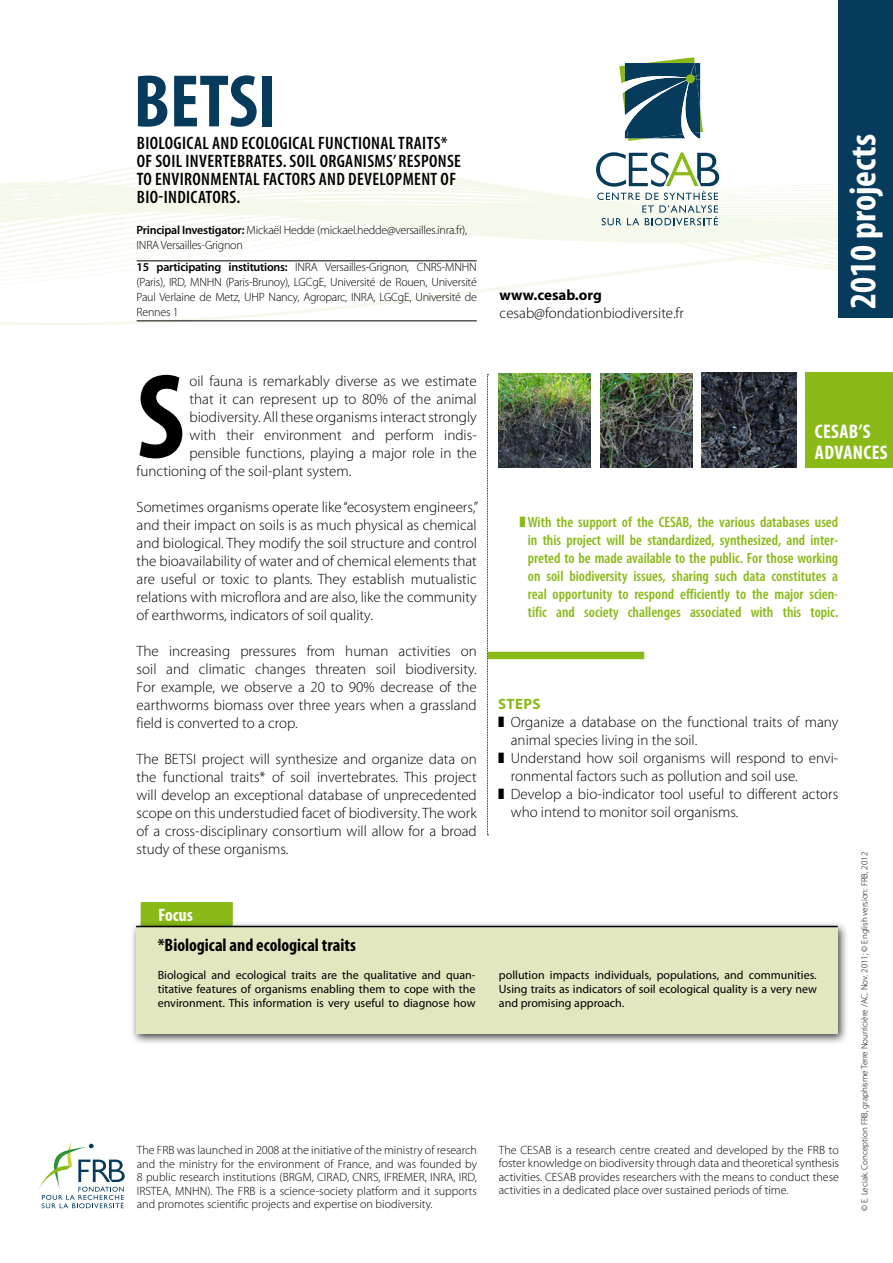
<style>
.page{position:relative;width:893px;height:1263px;background:#fff}
.page>*{position:absolute;margin:0;border:0;box-sizing:border-box;transform-origin:0 0}
.t1{font:700 condensed 121.8px "Myriad Pro";color:#000}
.t2{font:700 condensed 75px "Myriad Pro";color:#073b5c}
.t3{font:700 condensed 37.5px "Myriad Pro";color:#fff}
.t4{font:700 condensed 19.8px/20.9px "Myriad Pro";letter-spacing:.02em;color:#fff}
.t5{font:600 condensed 18px/18px "Myriad Pro";letter-spacing:.02em;color:#000}
.t6{font:700 condensed 18px "Myriad Pro";color:#000}
.t7{font:700 condensed 18px "Myriad Pro";color:#fff}
.t8{font:300 15px/18px "Myriad Pro";color:#000;text-align:justify}
.t9{font:600 condensed 15px/18px "Myriad Pro";color:#89ba17;text-align:center}
.t10{font:700 15px "Myriad Pro";color:#000}
.t11{font:700 15px "Myriad Pro";letter-spacing:.02em;color:#89ba17}
.t12{font:300 12px/13.5px "Myriad Pro";letter-spacing:-.015em;color:#000;text-align:justify}
.t13{font:12px/14.2px "Myriad Pro";color:#000;text-align:justify}
.t14{font:300 9px "Myriad Pro";color:#000}
.s1{font-weight:600}
</style>
<div class="page">
<svg style="left:67px;top:176px;width:772px;height:4px"></svg>
<svg style="left:0;top:181px;width:839px;height:33px;fill:#f5f9ec"></svg>
<svg style="left:0;top:214px;width:893px;height:111px"></svg>
<svg style="left:619px;top:57px;width:84px;height:84px"></svg>
<div style="left:686px;top:74px;width:9px;height:9px;background:#89ba17;border-radius:50%"></div>
<svg style="left:596px;top:152px;width:123px;height:73px"></svg>
<div style="left:839px;top:0;width:54px;height:317px;background:#073b5c"></div>
<svg style="left:38px;top:1142px;width:87px;height:66px"></svg>
<div style="left:141px;top:902px;width:92px;height:19px;background:#89ba17"></div>
<hr style="left:137px;top:261px;width:340px;height:1px;background:#000">
<hr style="left:137px;top:321px;width:340px;height:1px;background:#000">
<div style="left:130px;top:921px;width:719px;height:124px;background:#000;opacity:.75"></div>
<div style="left:136px;top:927px;width:702px;height:107px;background:#e4e6bf"></div>
<img style="left:498px;top:373px;width:92px;height:95px">
<div style="left:805px;top:373px;width:88px;height:95px;background:#89ba17"></div>
<img style="left:601px;top:373px;width:91px;height:95px">
<img style="left:702px;top:373px;width:94px;height:94px">
<hr style="left:136px;top:926px;width:702px;height:1px;background:#000">
<div style="left:488px;top:652px;width:156px;height:7px;background:#89ba17"></div>
<svg style="left:487px;top:374px;width:1px;height:461px"></svg>
<h2 class="t2" style="left:134px;top:54px;width:136px">BETSI</h2>
<p class="t5" style="left:137px;top:133px;width:312px">Biological and ecological functional traits* of soil invertebrates</p>
<p class="t5" style="left:137px;top:151px;width:319px;text-align:justify;text-indent:146px">. Soil organisms’ response to environmental factors and development of bio-indicators.</p>
<p class="t12" style="left:137px;top:223px;width:332px;line-height:15px"><span class="s1">Principal Investigator:</span> Mickaël Hedde (mickael.hedde@versailles.inra.fr),<br>INRA Versailles-Grignon</p>
<p class="t12" style="left:137px;top:260px;width:342px;line-height:15px"><span class="s1">15 participating institutions:</span> INRA Versailles-Grignon, CNRS-MNHN (Paris), IRD, MNHN (Paris-Brunoy), LGCgE, Université de Rouen, Université Paul Verlaine de Metz, UHP Nancy, Agroparc, INRA, LGCgE, Université de Rennes 1</p>
<p class="t10" style="left:500px;top:286px;width:104px">www.cesab.org</p>
<p class="t8" style="left:500px;top:305px;width:186px">cesab@fondationbiodiversite.fr</p>
<h3 class="t3" style="left:840px;top:309px;width:176px;rotate:-90deg">2010 projects</h3>
<h1 class="t1" style="left:137px;top:341px;width:49px">S</h1>
<p class="t8" style="left:189px;top:372px;width:289px">oil fauna is remarkably diverse as we estimate</p>
<p class="t8" style="left:189px;top:390px;width:289px">that it can represent up to 80% of the animal</p>
<p class="t8" style="left:189px;top:408px;width:289px">biodiversity. All these organisms interact strongly</p>
<p class="t8" style="left:189px;top:426px;width:289px">with their environment and perform indis-</p>
<p class="t8" style="left:189px;top:444px;width:289px">pensible functions, playing a major role in the</p>
<p class="t8" style="left:137px;top:462px;width:216px">functioning of the soil-plant system.</p>
<p class="t8" style="left:137px;top:498px;width:343px">Sometimes organisms operate like “ecosystem engineers,” and their impact on soils is as much physical as chemical and biological. They modify the soil structure and control the bioavailability of water and of chemical elements that are useful or toxic to plants. They establish mutualistic relations with microflora and are also, like the community of earthworms, indicators of soil quality.</p>
<p class="t8" style="left:137px;top:642px;width:342px">The increasing pressures from human activities on soil and climatic changes threaten soil biodiversity.<br>For example, we observe a 20 to 90% decrease of the earthworms biomass over three years when a grassland field is converted to a crop.</p>
<p class="t8" style="left:137px;top:750px;width:342px">The BETSI project will synthesize and organize data on the functional traits* of soil invertebrates. This project will develop an exceptional database of unprecedented scope on this understudied facet of biodiversity. The work of a cross-disciplinary consortium will allow for a broad study of these organisms.</p>
<h3 class="t4" style="left:815px;top:420px;width:74px">CESAB’s<br>ADVANCES</h3>
<p class="t9" style="left:519px;top:512px;width:320px">❚With the support of the CESAB, the various databases used in this project will be standardized, synthesized, and inter&shy;preted to be made available to the public. For those working on soil biodiversity issues, sharing such data constitutes a real opportunity to respond efficiently to the major scien&shy;tific and society challenges associated with this topic.</p>
<p class="t11" style="left:498px;top:695px;width:44px">STEPS</p>
<p class="t8" style="left:498px;top:714px;width:342px">❚ Organize a database on the functional traits of many</p>
<p class="t8" style="left:511px;top:732px;width:188px">animal species living in the soil.</p>
<p class="t8" style="left:498px;top:750px;width:342px">❚ Understand how soil organisms will respond to envi-</p>
<p class="t8" style="left:511px;top:768px;width:288px">ronmental factors such as pollution and soil use.</p>
<p class="t8" style="left:498px;top:786px;width:342px">❚ Develop a bio-indicator tool useful to different actors</p>
<p class="t8" style="left:511px;top:804px;width:229px">who intend to monitor soil organisms.</p>
<p class="t14" style="left:859px;top:1211px;width:361px;rotate:-90deg">© E. Leciak. Conception FRB, graphisme Terre Nourricière /AC. Nov. 2011; © English version: FRB, 2012</p>
<p class="t7" style="left:158px;top:904px;width:36px;rotate:-1deg">Focus</p>
<p class="t6" style="left:158px;top:934px;width:200px">*Biological and ecological traits</p>
<p class="t13" style="left:158px;top:967px;width:319px">Biological and ecological traits are the qualitative and quan&shy;titative features of organisms enabling them to cope with the environment. This information is very useful to diagnose how</p>
<p class="t13" style="left:499px;top:967px;width:319px">pollution impacts individuals, populations, and communities.<br>Using traits as indicators of soil ecological quality is a very new and promising approach.</p>
<p class="t12" style="left:499px;top:1143px;width:342px">The CESAB is a research centre created and developed by the FRB to foster knowledge on biodiversity through data and theoretical synthesis activities. CESAB provides researchers with the means to conduct these activities in a dedicated place over sustained periods of time.</p>
<p class="t12" style="left:137px;top:1144px;width:342px">The FRB was launched in 2008 at the initiative of the ministry of research and the ministry for the environment of France, and was founded by 8 public research institutions (BRGM, CIRAD, CNRS, IFREMER, INRA, IRD, IRSTEA, MNHN). The FRB is a science-society platform and it supports and promotes scientific projects and expertise on biodiversity.</p>
</div>
